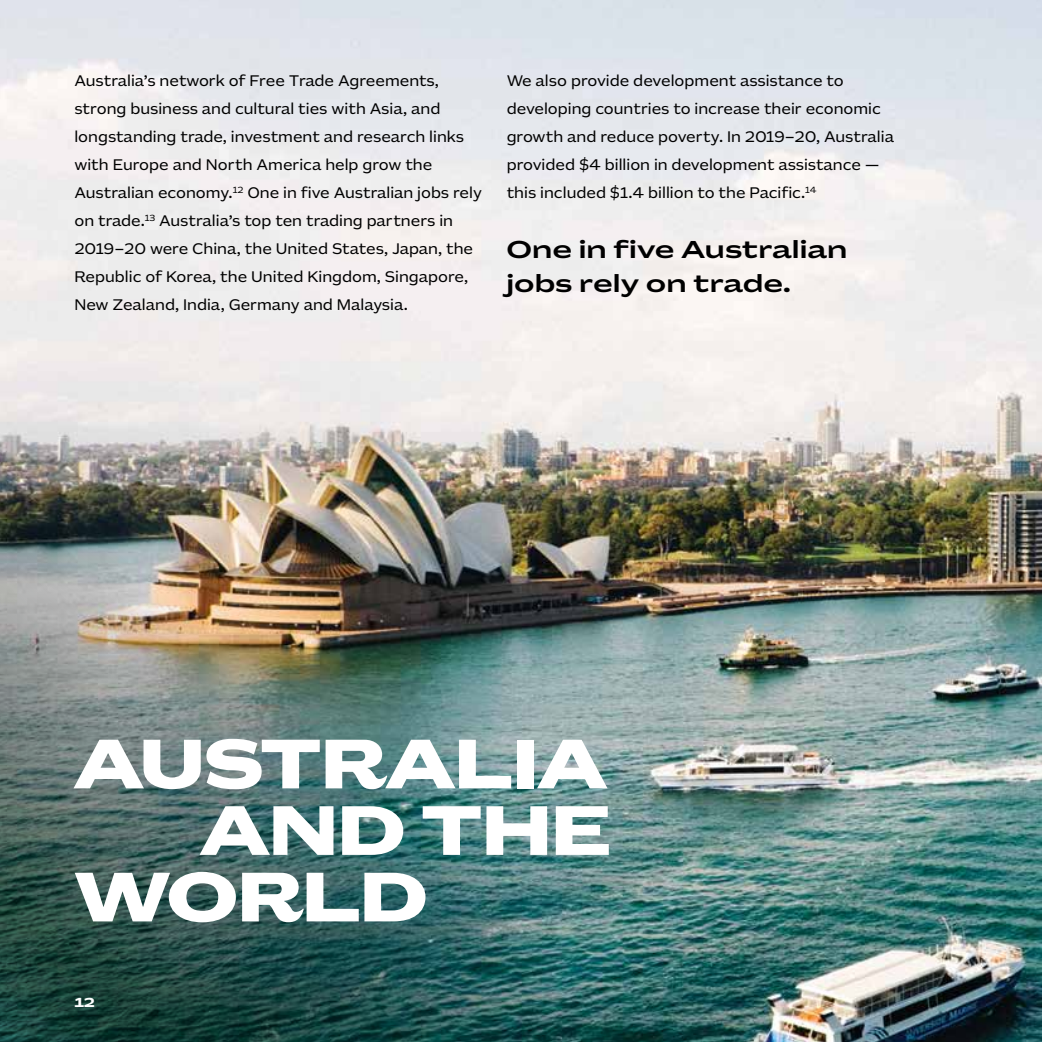
<style>
.page{position:relative;width:1042px;height:1042px;background:#fff}
.page>*{position:absolute;margin:0;border:0;box-sizing:border-box;transform-origin:0 0}
.t1{font:800 70px "AU Sans BETA Display";color:#fff}
.t2{font:500 24.5px/33.2px "AU Sans BETA Display";letter-spacing:.03em;color:#000}
.t3{font:15.75px/28px "AU Sans BETA Text";color:#000}
.t4{font:700 13.12px "AU Sans BETA Display";color:#fff}
</style>
<div class="page">
<img style="left:0;top:0;width:1042px;height:1042px">
<p class="t3" style="left:74px;top:68px;width:409px">Australia’s network of Free Trade Agreements, strong business and cultural ties with Asia, and longstanding trade, investment and research links with Europe and North America help grow the Australian economy.<sup>12</sup> One in five Australian jobs rely on trade.<sup>13</sup> Australia’s top ten trading partners in 2019–20 were China, the United States, Japan, the Republic of Korea, the United Kingdom, Singapore, New Zealand, India, Germany and Malaysia.</p>
<p class="t3" style="left:507px;top:68px;width:389px">We also provide development assistance to developing countries to increase their economic growth and reduce poverty. In 2019–20, Australia provided $4 billion in development assistance — this included $1.4 billion to the Pacific.<sup>14</sup></p>
<h2 class="t2" style="left:507px;top:234px;width:342px">One in five Australian jobs rely on trade.</h2>
<h1 class="t1" style="left:74px;top:730px;width:534px">AUSTRALIA</h1>
<h1 class="t1" style="left:200px;top:796px;width:412px">AND THE</h1>
<h1 class="t1" style="left:74px;top:863px;width:354px">WORLD</h1>
<p class="t4" style="left:74px;top:996px;width:22px">12</p>
</div>
